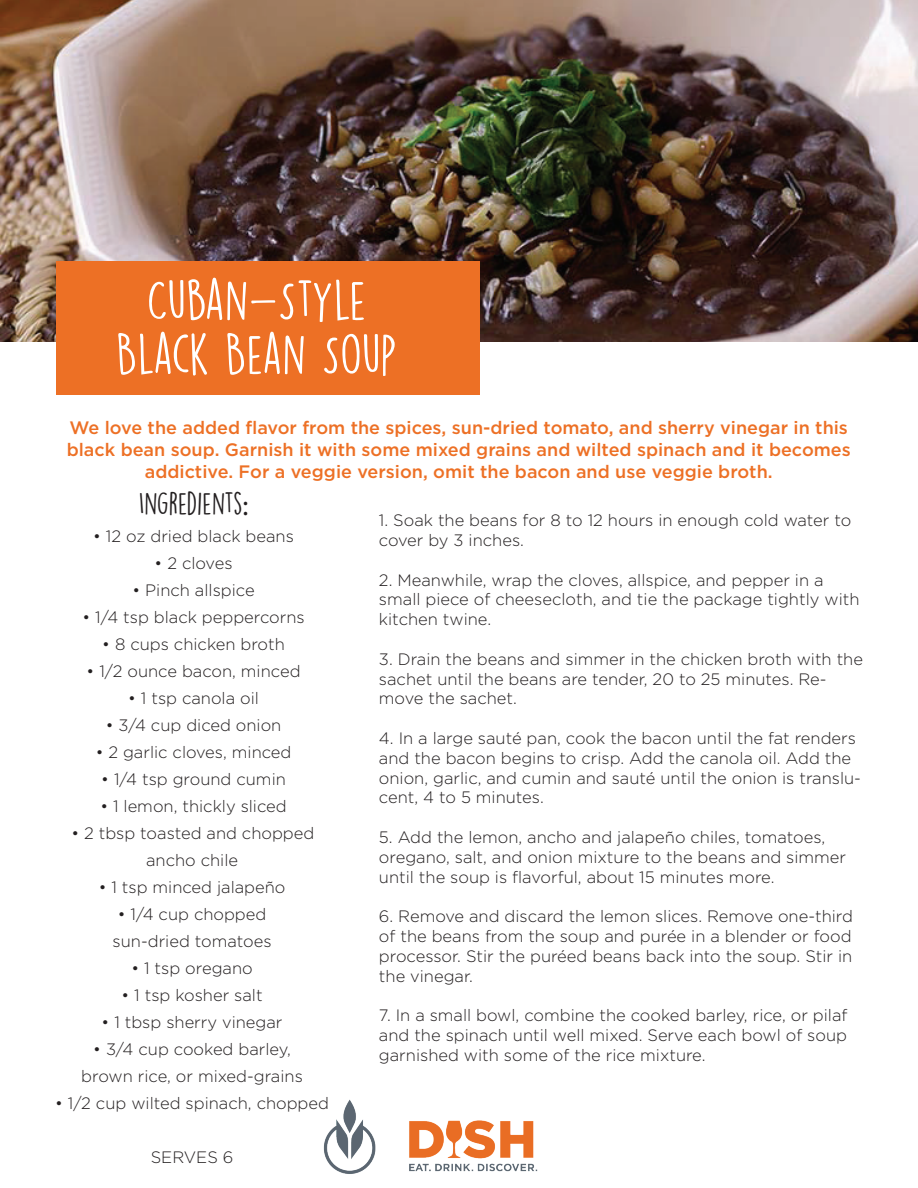
<style>
.page{position:relative;width:918px;height:1188px;background:#fff}
.page>*{position:absolute;margin:0;border:0;box-sizing:border-box;transform-origin:0 0}
.t1{font:51px/54px "DK Lemon Yellow Sun";letter-spacing:-.01em;color:#fff;text-align:center}
.t2{font:28.5px "DK Lemon Yellow Sun";color:#231f20}
.t3{font:500 18px/21.6px "Gotham";color:#ed7025;text-align:center}
.t4{font:300 16.5px/19.8px "Gotham";color:#231f20}
.s1{font-family:"Myriad Pro"}
</style>
<div class="page">
<img style="left:0;top:0;width:918px;height:341px">
<div style="left:56px;top:261px;width:424px;height:134px;background:#ed7025"></div>
<img style="left:323px;top:1099px;width:215px;height:75px">
<h1 class="t1" style="left:116px;top:273px;width:283px">CUBAN-STYLE<br>BLACK BEAN SOUP</h1>
<p class="t3" style="left:67px;top:417px;width:786px">We love the added flavor from the spices, sun-dried tomato, and sherry vinegar in this black bean soup. Garnish it with some mixed grains and wilted spinach and it becomes addictive. For a veggie version, omit the bacon and use veggie broth.</p>
<h2 class="t2" style="left:139px;top:486px;width:111px">INGREDIENTS<span class="s1">:</span></h2>
<p class="t4" style="left:93px;top:526px;width:202px">• 12 oz dried black beans</p>
<p class="t4" style="left:155px;top:553px;width:79px">• 2 cloves</p>
<p class="t4" style="left:133px;top:580px;width:124px">• Pinch allspice</p>
<p class="t4" style="left:82px;top:607px;width:224px">• 1/4 tsp black peppercorns</p>
<p class="t4" style="left:102px;top:634px;width:184px">• 8 cups chicken broth</p>
<p class="t4" style="left:87px;top:661px;width:215px">• 1/2 ounce bacon, minced</p>
<p class="t4" style="left:128px;top:688px;width:132px">• 1 tsp canola oil</p>
<p class="t4" style="left:106px;top:715px;width:177px">• 3/4 cup diced onion</p>
<p class="t4" style="left:96px;top:742px;width:197px">• 2 garlic cloves, minced</p>
<p class="t4" style="left:101px;top:769px;width:186px">• 1/4 tsp ground cumin</p>
<p class="t4" style="left:100px;top:796px;width:188px">• 1 lemon, thickly sliced</p>
<p class="t4" style="left:71px;top:819px;width:244px;line-height:27px;text-align:center">• 2 tbsp toasted and chopped ancho chile</p>
<p class="t4" style="left:99px;top:877px;width:188px">• 1 tsp minced jalapeño</p>
<p class="t4" style="left:113px;top:900px;width:160px;line-height:27px;text-align:center">• 1/4 cup chopped sun-dried tomatoes</p>
<p class="t4" style="left:131px;top:958px;width:123px">• 1 tsp oregano</p>
<p class="t4" style="left:122px;top:985px;width:143px">• 1 tsp kosher salt</p>
<p class="t4" style="left:102px;top:1012px;width:182px">• 1 tbsp sherry vinegar</p>
<p class="t4" style="left:81px;top:1035px;width:223px;line-height:27px;text-align:center">• 3/4 cup cooked barley, brown rice, or mixed-grains</p>
<p class="t4" style="left:55px;top:1093px;width:275px">• 1/2 cup wilted spinach, chopped</p>
<p class="t4" style="left:151px;top:1147px;width:84px">SERVES 6</p>
<p class="t4" style="left:379px;top:510px;width:474px">1. Soak the beans for 8 to 12 hours in enough cold water to cover by 3 inches.</p>
<p class="t4" style="left:379px;top:569px;width:482px">2. Meanwhile, wrap the cloves, allspice, and pepper in a small piece of cheesecloth, and tie the package tightly with kitchen twine.</p>
<p class="t4" style="left:379px;top:649px;width:486px">3. Drain the beans and simmer in the chicken broth with the sachet until the beans are tender, 20 to 25 minutes. Re&shy;move the sachet.</p>
<p class="t4" style="left:379px;top:728px;width:484px">4. In a large sauté pan, cook the bacon until the fat renders and the bacon begins to crisp. Add the canola oil. Add the onion, garlic, and cumin and sauté until the onion is translu&shy;cent, 4 to 5 minutes.</p>
<p class="t4" style="left:379px;top:827px;width:469px">5. Add the lemon, ancho and jalapeño chiles, tomatoes, oregano, salt, and onion mixture to the beans and simmer until the soup is flavorful, about 15 minutes more.</p>
<p class="t4" style="left:379px;top:906px;width:476px;text-align:justify">6. Remove and discard the lemon slices. Remove one-third of the beans from the soup and purée in a blender or food processor. Stir the puréed beans back into the soup. Stir in the vinegar.</p>
<p class="t4" style="left:379px;top:1005px;width:470px;text-align:justify">7. In a small bowl, combine the cooked barley, rice, or pilaf and the spinach until well mixed. Serve each bowl of soup garnished with some of the rice mixture.</p>
</div>
